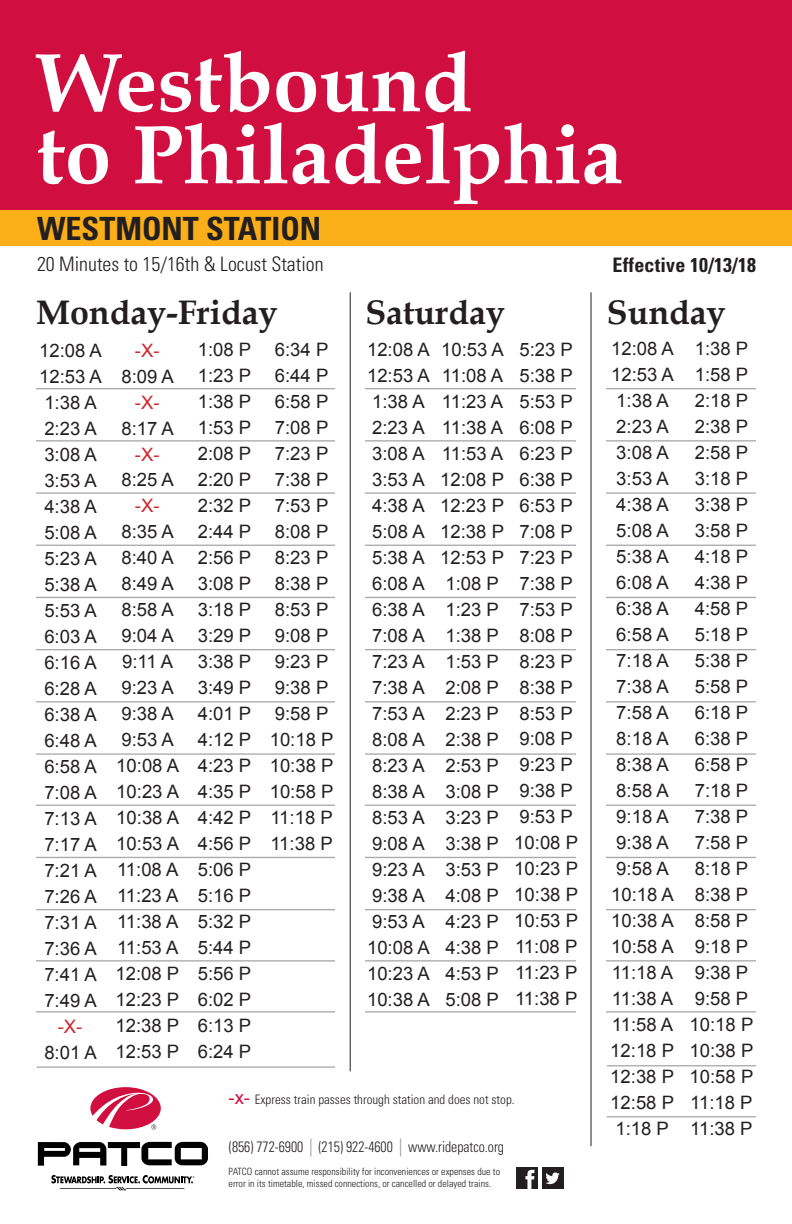
<style>
.page{position:relative;width:792px;height:1224px;background:#fff}
.page>*{position:absolute;margin:0;border:0;box-sizing:border-box;transform-origin:0 0}
.t1{font:700 83.4px/72px "Book Antiqua";color:#fff}
.t2{font:700 34px "Book Antiqua";color:#231f20}
.t3{font:700 condensed 32px "Univers";color:#231f20}
.t4{font:300 condensed 20px "Univers";color:#231f20}
.t5{font:700 condensed 20px "Univers";letter-spacing:.01em;color:#231f20}
.t6{font:18.5px/26px "Arial";color:#231f20}
.t7{font:18.5px "Arial";color:#d1232a}
.t8{font:300 condensed 15px "Univers";color:#231f20;scale:.92 1}
.t9{font:300 condensed 13px "Univers";color:#231f20}
.t10{font:300 condensed 10px/12px "Univers";color:#231f20}
.s1{font-family:"Arial";font-weight:400;font-stretch:normal;font-size:18.5px;color:#d10e40}
.s2{font-size:18px;color:#808285}
</style>
<div class="page">
<hr style="left:37px;top:1066px;width:313px;height:2px;background:#a8a9ad">
<div style="left:0;top:0;width:792px;height:215px;background:#d10e40"></div>
<div style="left:0;top:210px;width:792px;height:36px;background:#faaf18"></div>
<hr style="left:36px;top:1011px;width:720px;height:2px;background:#a8a9ad">
<hr style="left:36px;top:388px;width:720px;height:1px;background:#a8a9ad">
<hr style="left:36px;top:440px;width:720px;height:2px;background:#a8a9ad">
<hr style="left:36px;top:492px;width:720px;height:2px;background:#a8a9ad">
<hr style="left:36px;top:545px;width:720px;height:1px;background:#a8a9ad">
<hr style="left:36px;top:597px;width:720px;height:1px;background:#a8a9ad">
<hr style="left:36px;top:649px;width:720px;height:1px;background:#a8a9ad">
<hr style="left:36px;top:701px;width:720px;height:2px;background:#a8a9ad">
<hr style="left:36px;top:753px;width:720px;height:2px;background:#a8a9ad">
<hr style="left:36px;top:805px;width:720px;height:1px;background:#a8a9ad">
<hr style="left:36px;top:857px;width:720px;height:1px;background:#a8a9ad">
<hr style="left:36px;top:909px;width:720px;height:1px;background:#a8a9ad">
<hr style="left:36px;top:960px;width:720px;height:2px;background:#a8a9ad">
<div style="left:335px;top:326px;width:30px;height:745px;background:#fff"></div>
<hr style="left:350px;top:292px;width:1px;height:779px;background:#231f20">
<div style="left:576px;top:329px;width:30px;height:817px;background:#fff"></div>
<hr style="left:590px;top:292px;width:1px;height:854px;background:#231f20">
<svg style="left:38px;top:1142px;width:170px;height:24px"></svg>
<svg style="left:90px;top:1087px;width:71px;height:42px"></svg>
<svg style="left:51px;top:1175px;width:144px;height:16px"></svg>
<div style="left:542px;top:1168px;width:21px;height:21px;background:#231f20"></div>
<svg style="left:545px;top:1173px;width:15px;height:11px"></svg>
<div style="left:516px;top:1168px;width:22px;height:21px;background:#231f20"></div>
<svg style="left:525px;top:1170px;width:9px;height:19px"></svg>
<hr style="left:607px;top:1116px;width:149px;height:1px;background:#a8a9ad">
<hr style="left:607px;top:1065px;width:149px;height:1px;background:#a8a9ad">
<h1 class="t1" style="left:37px;top:47px;width:588px">Westbound<br>to Philadelphia</h1>
<h3 class="t3" style="left:37px;top:209px;width:286px">WESTMONT STATION</h3>
<p class="t4" style="left:37px;top:252px;width:288px">20 Minutes to 15/16th &amp; Locust Station</p>
<p class="t5" style="left:613px;top:252px;width:145px">Effective 10/13/18</p>
<h2 class="t2" style="left:36px;top:290px;width:243px">Monday-Friday</h2>
<h2 class="t2" style="left:365px;top:290px;width:141px">Saturday</h2>
<h2 class="t2" style="left:607px;top:290px;width:120px">Sunday</h2>
<p class="t6" style="left:39px;top:337px;width:64px">12:08 A<br>12:53 A<br>1:38 A<br>2:23 A<br>3:08 A<br>3:53 A<br>4:38 A<br>5:08 A<br>5:23 A<br>5:38 A<br>5:53 A<br>6:03 A<br>6:16 A<br>6:28 A<br>6:38 A<br>6:48 A<br>6:58 A<br>7:08 A<br>7:13 A<br>7:17 A<br>7:21 A<br>7:26 A<br>7:31 A<br>7:36 A<br>7:41 A<br>7:49 A</p>
<p class="t7" style="left:58px;top:1014px;width:26px">-X-</p>
<p class="t6" style="left:44px;top:1039px;width:54px">8:01 A</p>
<p class="t6" style="left:198px;top:337px;width:55px;text-align:justify">1:08 P 1:23 P 1:38 P 1:53 P 2:08 P 2:20 P 2:32 P 2:44 P 2:56 P 3:08 P 3:18 P 3:29 P 3:38 P 3:49 P 4:01 P 4:12 P 4:23 P 4:35 P 4:42 P 4:56 P 5:06 P 5:16 P 5:32 P 5:44 P 5:56 P 6:02 P 6:13 P 6:24 P</p>
<p class="t6" style="left:270px;top:337px;width:65px">6:34 P<br>6:44 P<br>6:58 P<br>7:08 P<br>7:23 P<br>7:38 P<br>7:53 P<br>8:08 P<br>8:23 P<br>8:38 P<br>8:53 P<br>9:08 P<br>9:23 P<br>9:38 P<br>9:58 P<br>10:18 P<br>10:38 P<br>10:58 P<br>11:18 P<br>11:38 P</p>
<p class="t6" style="left:367px;top:337px;width:64px">12:08 A<br>12:53 A<br>1:38 A<br>2:23 A<br>3:08 A<br>3:53 A<br>4:38 A<br>5:08 A<br>5:38 A<br>6:08 A<br>6:38 A<br>7:08 A<br>7:23 A<br>7:38 A<br>7:53 A<br>8:08 A<br>8:23 A<br>8:38 A<br>8:53 A<br>9:08 A<br>9:23 A<br>9:38 A<br>9:53 A<br>10:08 A<br>10:23 A<br>10:38 A</p>
<p class="t6" style="left:440px;top:336px;width:65px">10:53 A<br>11:08 A<br>11:23 A<br>11:38 A<br>11:53 A<br>12:08 P<br>12:23 P<br>12:38 P<br>12:53 P<br>1:08 P<br>1:23 P<br>1:38 P<br>1:53 P<br>2:08 P<br>2:23 P<br>2:38 P<br>2:53 P<br>3:08 P<br>3:23 P<br>3:38 P<br>3:53 P<br>4:08 P<br>4:23 P<br>4:38 P<br>4:53 P<br>5:08 P</p>
<p class="t6" style="left:514px;top:336px;width:65px">5:23 P<br>5:38 P<br>5:53 P<br>6:08 P<br>6:23 P<br>6:38 P<br>6:53 P<br>7:08 P<br>7:23 P<br>7:38 P<br>7:53 P<br>8:08 P<br>8:23 P<br>8:38 P<br>8:53 P<br>9:08 P<br>9:23 P<br>9:38 P<br>9:53 P<br>10:08 P<br>10:23 P<br>10:38 P<br>10:53 P<br>11:08 P<br>11:23 P<br>11:38 P</p>
<p class="t6" style="left:610px;top:336px;width:65px;text-align:center">12:08 A<br>12:53 A<br>1:38 A<br>2:23 A<br>3:08 A<br>3:53 A<br>4:38 A<br>5:08 A<br>5:38 A<br>6:08 A<br>6:38 A<br>6:58 A<br>7:18 A<br>7:38 A<br>7:58 A<br>8:18 A<br>8:38 A<br>8:58 A<br>9:18 A<br>9:38 A<br>9:58 A<br>10:18 A<br>10:38 A<br>10:58 A<br>11:18 A<br>11:38 A<br>11:58 A<br>12:18 P<br>12:38 P<br>12:58 P<br>1:18 P</p>
<p class="t6" style="left:690px;top:336px;width:65px">1:38 P<br>1:58 P<br>2:18 P<br>2:38 P<br>2:58 P<br>3:18 P<br>3:38 P<br>3:58 P<br>4:18 P<br>4:38 P<br>4:58 P<br>5:18 P<br>5:38 P<br>5:58 P<br>6:18 P<br>6:38 P<br>6:58 P<br>7:18 P<br>7:38 P<br>7:58 P<br>8:18 P<br>8:38 P<br>8:58 P<br>9:18 P<br>9:38 P<br>9:58 P<br>10:18 P<br>10:38 P<br>10:58 P<br>11:18 P<br>11:38 P</p>
<p class="t10" style="left:229px;top:1166px;width:273px">PATCO cannot assume responsibility for inconveniences or expenses due to error in its timetable, missed connections, or cancelled or delayed trains.</p>
<p class="t7" style="left:135px;top:338px;width:26px">-X-</p>
<p class="t6" style="left:121px;top:363px;width:54px">8:09 A</p>
<p class="t7" style="left:135px;top:390px;width:26px">-X-</p>
<p class="t6" style="left:121px;top:415px;width:54px">8:17 A</p>
<p class="t7" style="left:135px;top:442px;width:26px">-X-</p>
<p class="t6" style="left:121px;top:467px;width:54px">8:25 A</p>
<p class="t7" style="left:135px;top:494px;width:26px">-X-</p>
<p class="t6" style="left:115px;top:519px;width:65px;text-align:center">8:35 A<br>8:40 A<br>8:49 A<br>8:58 A<br>9:04 A<br>9:11 A<br>9:23 A<br>9:38 A<br>9:53 A<br>10:08 A<br>10:23 A<br>10:38 A<br>10:53 A<br>11:08 A<br>11:23 A<br>11:38 A<br>11:53 A<br>12:08 P<br>12:23 P<br>12:38 P<br>12:53 P</p>
<p class="t9" style="left:229px;top:1091px;width:288px"><span class="s1">-x-</span> Express train passes through station and does not stop.</p>
<p class="t8" style="left:229px;top:1138px;width:301px">(856) 772-6900 <span class="s2">|</span> (215) 922-4600 <span class="s2">|</span> www.ridepatco.org</p>
</div>
